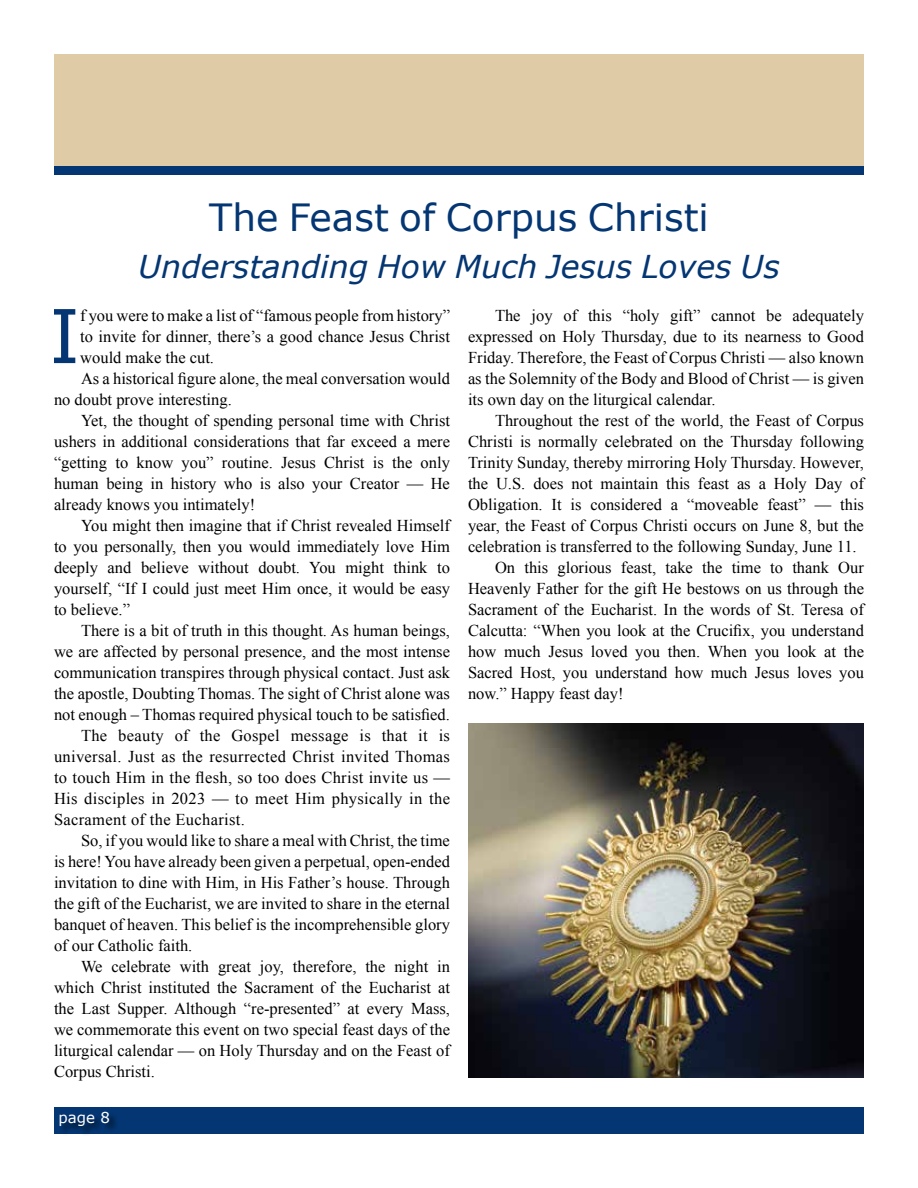
<style>
.page{position:relative;width:918px;height:1188px;background:#fff}
.page>*{position:absolute;margin:0;border:0;box-sizing:border-box;transform-origin:0 0}
.Single_Drop{font:74.25px "Verdana";color:#043673}
.t1{font:37.5px "Verdana";color:#043673}
.Subtitle{font:italic 31.5px "Verdana";color:#043673}
.Body{font:16.5px/21px "Times New Roman";color:#000;text-align:justify}
.Single_Drop-2{font:16.5px/21px "Times New Roman";color:#000;text-align:justify}
.t2{font:15px "Verdana";color:#fff}
</style>
<div class="page">
<div style="left:54px;top:1107px;width:810px;height:27px;background:#043673"></div>
<div style="left:54px;top:54px;width:810px;height:114px;background:#dfcba5"></div>
<div style="left:60px;top:1112px;width:58px;height:23px;background:#000;opacity:.65"></div>
<div style="left:54px;top:167px;width:810px;height:8px;background:#043673"></div>
<img style="left:468px;top:724px;width:396px;height:353px">
<p class="t1" style="left:209px;top:192px;width:501px">The Feast of Corpus Christi</p>
<p class="Subtitle" style="left:138px;top:246px;width:643px">Understanding How Much Jesus Loves Us</p>
<p class="Single_Drop" style="left:49px;top:285px;width:33px">I</p>
<p class="Single_Drop-2" style="left:80px;top:305px;width:371px">f you were to make a list of “famous people from history” to invite for dinner, there’s a good chance Jesus Christ would make the cut.</p>
<p class="Body" style="left:54px;top:368px;width:397px;text-indent:27px">As a historical figure alone, the meal conversation would no doubt prove interesting.</p>
<p class="Body" style="left:54px;top:410px;width:398px;text-indent:27px">Yet, the thought of spending personal time with Christ ushers in additional considerations that far exceed a mere “getting to know you” routine. Jesus Christ is the only human being in history who is also your Creator — He already knows you intimately!</p>
<p class="Body" style="left:54px;top:515px;width:398px;text-indent:27px">You might then imagine that if Christ revealed Himself to you personally, then you would immediately love Him deeply and believe without doubt. You might think to yourself, “If I could just meet Him once, it would be easy to believe.”</p>
<p class="Body" style="left:54px;top:620px;width:398px;text-indent:27px">There is a bit of truth in this thought. As human beings, we are affected by personal presence, and the most intense communication transpires through physical contact. Just ask the apostle, Doubting Thomas. The sight of Christ alone was not enough – Thomas required physical touch to be satisfied.</p>
<p class="Body" style="left:54px;top:725px;width:398px;text-indent:27px">The beauty of the Gospel message is that it is universal. Just as the resurrected Christ invited Thomas to touch Him in the flesh, so too does Christ invite us — His disciples in 2023 — to meet Him physically in the Sacrament of the Eucharist.</p>
<p class="Body" style="left:54px;top:830px;width:398px;text-indent:27px">So, if you would like to share a meal with Christ, the time is here! You have already been given a perpetual, open-ended invitation to dine with Him, in His Father’s house. Through the gift of the Eucharist, we are invited to share in the eternal banquet of heaven. This belief is the incomprehensible glory of our Catholic faith.</p>
<p class="Body" style="left:54px;top:956px;width:398px;text-indent:27px">We celebrate with great joy, therefore, the night in which Christ instituted the Sacrament of the Eucharist at the Last Supper. Although “re-presented” at every Mass, we commemorate this event on two special feast days of the liturgical calendar — on Holy Thursday and on the Feast of Corpus Christi.</p>
<p class="t2" style="left:58px;top:1107px;width:53px">page 8</p>
<p class="Body" style="left:468px;top:305px;width:398px;text-indent:27px">The joy of this “holy gift” cannot be adequately expressed on Holy Thursday, due to its nearness to Good Friday. Therefore, the Feast of Corpus Christi — also known as the Solemnity of the Body and Blood of Christ — is given its own day on the liturgical calendar.</p>
<p class="Body" style="left:468px;top:410px;width:398px;text-indent:27px">Throughout the rest of the world, the Feast of Corpus Christi is normally celebrated on the Thursday following Trinity Sunday, thereby mirroring Holy Thursday. However, the U.S. does not maintain this feast as a Holy Day of Obligation. It is considered a “moveable feast” — this year, the Feast of Corpus Christi occurs on June 8, but the celebration is transferred to the following Sunday, June 11.</p>
<p class="Body" style="left:468px;top:557px;width:398px;text-indent:27px">On this glorious feast, take the time to thank Our Heavenly Father for the gift He bestows on us through the Sacrament of the Eucharist. In the words of St. Teresa of Calcutta: “When you look at the Crucifix, you understand how much Jesus loved you then. When you look at the Sacred Host, you understand how much Jesus loves you now.” Happy feast day!</p>
</div>
